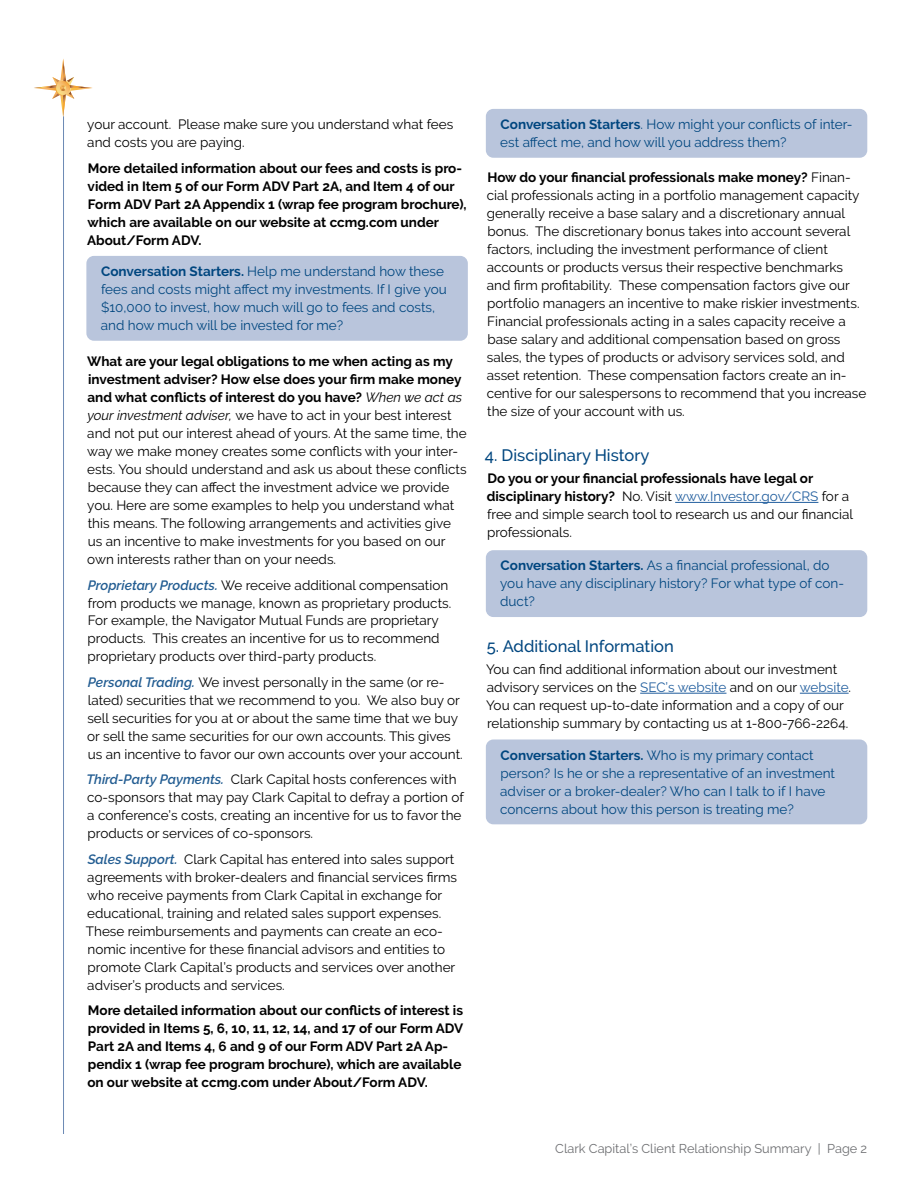
<style>
.page{position:relative;width:918px;height:1188px;background:#fff}
.page>*{position:absolute;margin:0;border:0;box-sizing:border-box;transform-origin:0 0}
.t1{font:500 16.5px "Raleway";color:#00467f}
.t2{font:13.5px/18px "Raleway";color:#000}
.t3{font:13.5px/18px "Raleway";color:#00467f}
.t4{font:700 13.5px/18px "Raleway";color:#000}
.t5{font:12.75px "Raleway";color:#6d6e71}
.s1{font-weight:700}
.s2{font-style:italic}
.s3{font-weight:600;font-style:italic;color:#235d92}
.s4{color:#215e9e}
</style>
<div class="page">
<svg style="left:34px;top:59px;width:58px;height:57px"></svg>
<hr style="left:63px;top:116px;width:1px;height:1018px;background:#6c89b4">
<div style="left:86px;top:256px;width:382px;height:85px;background:#b9c5dc;border-radius:8px"></div>
<div style="left:486px;top:109px;width:381px;height:49px;background:#b9c5dc;border-radius:8px"></div>
<hr style="left:675px;top:502px;width:143px;height:1px;background:#215e9e">
<div style="left:486px;top:550px;width:381px;height:67px;background:#b9c5dc;border-radius:8px"></div>
<hr style="left:640px;top:693px;width:86px;height:1px;background:#215e9e">
<hr style="left:800px;top:693px;width:49px;height:1px;background:#215e9e">
<div style="left:486px;top:740px;width:381px;height:84px;background:#b9c5dc;border-radius:8px"></div>
<p class="t2" style="left:87px;top:115px;width:367px">your account. Please make sure you understand what fees and costs you are paying.</p>
<p class="t4" style="left:87px;top:159px;width:381px">More detailed information about our fees and costs is pro&shy;vided in Item 5 of our Form ADV Part 2A, and Item 4 of our Form ADV Part 2A Appendix 1 (wrap fee program brochure), which are available on our website at ccmg.com under About/Form ADV.</p>
<p class="t3" style="left:101px;top:262px;width:347px"><span class="s1">Conversation Starters.</span> Help me understand how these fees and costs might affect my investments. If I give you $10,000 to invest, how much will go to fees and costs, and how much will be invested for me?</p>
<p class="t2" style="left:87px;top:352px;width:381px"><span class="s1">What are your legal obligations to me when acting as my investment adviser? How else does your firm make money and what conflicts of interest do you have?</span> <span class="s2">When we act as your investment adviser,</span> we have to act in your best interest and not put our interest ahead of yours. At the same time, the way we make money creates some conflicts with your inter&shy;ests. You should understand and ask us about these conflicts because they can affect the investment advice we provide you. Here are some examples to help you understand what this means. The following arrangements and activities give us an incentive to make investments for you based on our own interests rather than on your needs.</p>
<p class="t2" style="left:88px;top:576px;width:365px"><span class="s3">Proprietary Products.</span> We receive additional compensation from products we manage, known as proprietary products.<br>For example, the Navigator Mutual Funds are proprietary products. This creates an incentive for us to recommend proprietary products over third-party products.</p>
<p class="t2" style="left:87px;top:673px;width:377px"><span class="s3">Personal Trading.</span> We invest personally in the same (or re&shy;lated) securities that we recommend to you. We also buy or sell securities for you at or about the same time that we buy or sell the same securities for our own accounts. This gives us an incentive to favor our own accounts over your account.</p>
<p class="t2" style="left:86px;top:771px;width:379px"><span class="s3">Third-Party Payments.</span> Clark Capital hosts conferences with co-sponsors that may pay Clark Capital to defray a portion of a conference’s costs, creating an incentive for us to favor the products or services of co-sponsors.</p>
<p class="t2" style="left:86px;top:850px;width:373px"><span class="s3">Sales Support.</span> Clark Capital has entered into sales support agreements with broker-dealers and financial services firms who receive payments from Clark Capital in exchange for educational, training and related sales support expenses.<br>These reimbursements and payments can create an eco&shy;nomic incentive for these financial advisors and entities to promote Clark Capital’s products and services over another adviser’s products and services.</p>
<p class="t4" style="left:87px;top:1002px;width:377px">More detailed information about our conflicts of interest is provided in Items 5, 6, 10, 11, 12, 14, and 17 of our Form ADV Part 2A and Items 4, 6 and 9 of our Form ADV Part 2A Ap&shy;pendix 1 (wrap fee program brochure), which are available on our website at ccmg.com under About/Form ADV.</p>
<p class="t3" style="left:500px;top:115px;width:354px"><span class="s1">Conversation Starters</span>. How might your conflicts of inter&shy;est affect me, and how will you address them?</p>
<p class="t2" style="left:487px;top:168px;width:381px"><span class="s1">How do your financial professionals make money?</span> Finan&shy;cial professionals acting in a portfolio management capacity generally receive a base salary and a discretionary annual bonus. The discretionary bonus takes into account several factors, including the investment performance of client accounts or products versus their respective benchmarks and firm profitability. These compensation factors give our portfolio managers an incentive to make riskier investments.<br>Financial professionals acting in a sales capacity receive a base salary and additional compensation based on gross sales, the types of products or advisory services sold, and asset retention. These compensation factors create an in&shy;centive for our salespersons to recommend that you increase the size of your account with us.</p>
<p class="t1" style="left:485px;top:446px;width:166px">4. Disciplinary History</p>
<p class="t2" style="left:487px;top:470px;width:368px"><span class="s1">Do you or your financial professionals have legal or disciplinary history?</span> No. Visit <span class="s4">www.Investor.gov/CRS</span> for a free and simple search tool to research us and our financial professionals.</p>
<p class="t3" style="left:500px;top:557px;width:345px"><span class="s1">Conversation Starters.</span> As a financial professional, do you have any disciplinary history? For what type of con&shy;duct?</p>
<p class="t1" style="left:487px;top:636px;width:189px">5. Additional Information</p>
<p class="t2" style="left:486px;top:660px;width:367px">You can find additional information about our investment advisory services on the <span class="s4">SEC’s website</span> and on our <span class="s4">website</span>.<br>You can request up-to-date information and a copy of our relationship summary by contacting us at 1-800-766-2264.</p>
<p class="t3" style="left:500px;top:746px;width:336px"><span class="s1">Conversation Starters.</span> Who is my primary contact person? Is he or she a representative of an investment adviser or a broker-dealer? Who can I talk to if I have concerns about how this person is treating me?</p>
<p class="t5" style="left:555px;top:1142px;width:313px">Clark Capital’s Client Relationship Summary | Page 2</p>
</div>
